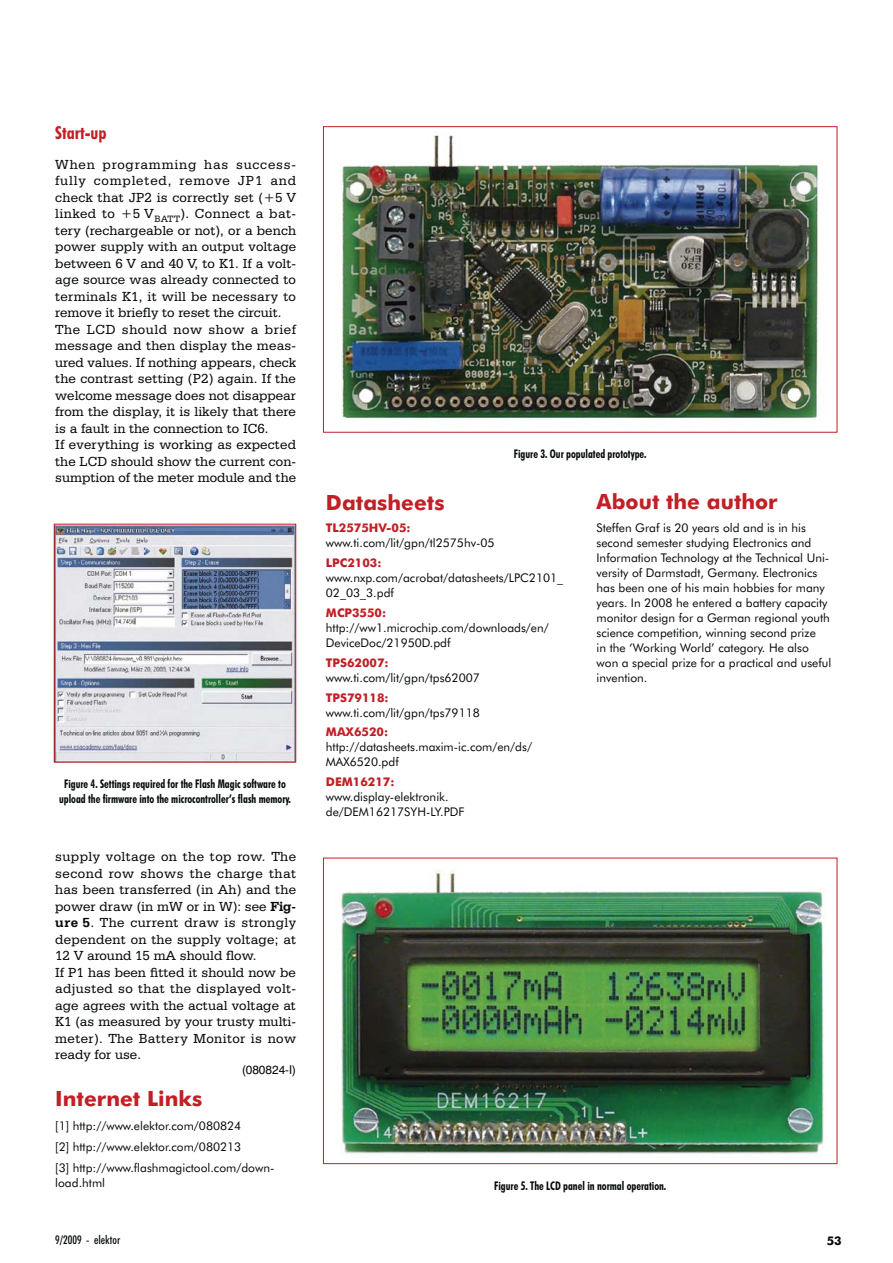
<style>
.page{position:relative;width:893px;height:1263px;background:#fff}
.page>*{position:absolute;margin:0;border:0;box-sizing:border-box;transform-origin:0 0}
.t1{font:700 21px "Futura BT";color:#c02026}
.t2{font:700 condensed 18px "Futura BT";color:#c02026}
.t3{font:13.95px/16.5px "Serifa BT";letter-spacing:.005em;color:#05090a}
.t4{font:12px/15px "Futura BT";color:#05090a}
.t5{font:700 condensed 12px/15px "Futura BT";color:#05090a;text-align:center;scale:.9 1}
.t6{font:700 12px "Futura BT";color:#c02026}
.t7{font:500 condensed 12px "Futura BT";color:#05090a}
.t8{font:12px "Swiss 721 BT";color:#05090a}
.t9{font:700 12px "Futura BT";color:#05090a}
.s1{font-weight:700}
</style>
<div class="page">
<img style="left:341px;top:135px;width:478px;height:284px">
<div style="left:323px;top:126px;width:514px;height:307px;border:1px solid #c02026"></div>
<img style="left:341px;top:869px;width:483px;height:286px">
<div style="left:323px;top:858px;width:514px;height:306px;border:1px solid #c02026"></div>
<img style="left:56px;top:526px;width:238px;height:234px">
<div style="left:54px;top:524px;width:242px;height:238px;border:1px solid #c02026"></div>
<p class="t2" style="left:55px;top:125px;width:53px">Start-up</p>
<p class="t3" style="left:55px;top:157px;width:242px">When programming has success&shy;fully completed, remove JP1 and check that JP2 is correctly set (+5 V linked to +5 V<sub>BATT</sub>). Connect a bat&shy;tery (rechargeable or not), or a bench power supply with an output voltage between 6 V and 40 V, to K1. If a volt&shy;age source was already connected to terminals K1, it will be necessary to remove it briefly to reset the circuit.<br>The LCD should now show a brief message and then display the meas&shy;ured values. If nothing appears, check the contrast setting (P2) again. If the welcome message does not disappear from the display, it is likely that there is a fault in the connection to IC6.<br>If everything is working as expected the LCD should show the current con&shy;sumption of the meter module and the</p>
<p class="t5" style="left:59px;top:777px;width:259px">Figure 4. Settings required for the Flash Magic software to upload the firmware into the microcontroller’s flash memory.</p>
<p class="t3" style="left:55px;top:850px;width:242px">supply voltage on the top row. The second row shows the charge that has been transferred (in Ah) and the power draw (in mW or in W): see <span class="s1">Fig&shy;ure 5</span>. The current draw is strongly dependent on the supply voltage; at<br>12 V around 15 mA should flow.<br>If P1 has been fitted it should now be adjusted so that the displayed volt&shy;age agrees with the actual voltage at<br>K1 (as measured by your trusty multi&shy;meter). The Battery Monitor is now ready for use.</p>
<p class="t8" style="left:242px;top:1062px;width:56px">(080824-I)</p>
<h1 class="t1" style="left:55px;top:1090px;width:148px">Internet Links</h1>
<p class="t4" style="left:55px;top:1116px;width:221px;line-height:21.3px">[1] http://www.elektor.com/080824<br>[2] http://www.elektor.com/080213<br>[3] http://www.flashmagictool.com/down-</p>
<p class="t4" style="left:55px;top:1176px;width:51px">load.html</p>
<p class="t5" style="left:514px;top:447px;width:149px">Figure 3. Our populated prototype.</p>
<h1 class="t1" style="left:326px;top:494px;width:120px">Datasheets</h1>
<p class="t6" style="left:326px;top:523px;width:86px">TL2575HV-05:</p>
<p class="t4" style="left:326px;top:536px;width:170px">www.ti.com/lit/gpn/tl2575hv-05</p>
<p class="t6" style="left:326px;top:558px;width:57px">LPC2103:</p>
<p class="t4" style="left:326px;top:571px;width:239px">www.nxp.com/acrobat/datasheets/LPC2101_<br>02_03_3.pdf</p>
<p class="t6" style="left:326px;top:607px;width:62px">MCP3550:</p>
<p class="t4" style="left:326px;top:621px;width:224px">http://ww1.microchip.com/downloads/en/<br>DeviceDoc/21950D.pdf</p>
<p class="t6" style="left:326px;top:657px;width:64px">TPS62007:</p>
<p class="t4" style="left:326px;top:671px;width:156px">www.ti.com/lit/gpn/tps62007</p>
<p class="t6" style="left:326px;top:692px;width:64px">TPS79118:</p>
<p class="t4" style="left:326px;top:706px;width:156px">www.ti.com/lit/gpn/tps79118</p>
<p class="t6" style="left:326px;top:727px;width:64px">MAX6520:</p>
<p class="t4" style="left:326px;top:741px;width:208px">http://datasheets.maxim-ic.com/en/ds/<br>MAX6520.pdf</p>
<p class="t6" style="left:326px;top:777px;width:70px">DEM16217:</p>
<p class="t4" style="left:326px;top:790px;width:140px">www.display-elektronik. de/DEM16217SYH-LY.PDF</p>
<h1 class="t1" style="left:596px;top:492px;width:183px">About the author</h1>
<p class="t4" style="left:596px;top:521px;width:236px">Steffen Graf is 20 years old and is in his second semester studying Electronics and Information Technology at the Technical Uni&shy;versity of Darmstadt, Germany. Electronics has been one of his main hobbies for many years. In 2008 he entered a battery capacity monitor design for a German regional youth science competition, winning second prize<br>in the ‘Working World’ category. He also won a special prize for a practical and useful invention.</p>
<p class="t5" style="left:494px;top:1179px;width:193px">Figure 5. The LCD panel in normal operation.</p>
<p class="t7" style="left:55px;top:1233px;width:67px">9/2009 - elektor</p>
<p class="t9" style="left:827px;top:1235px;width:16px">53</p>
</div>
